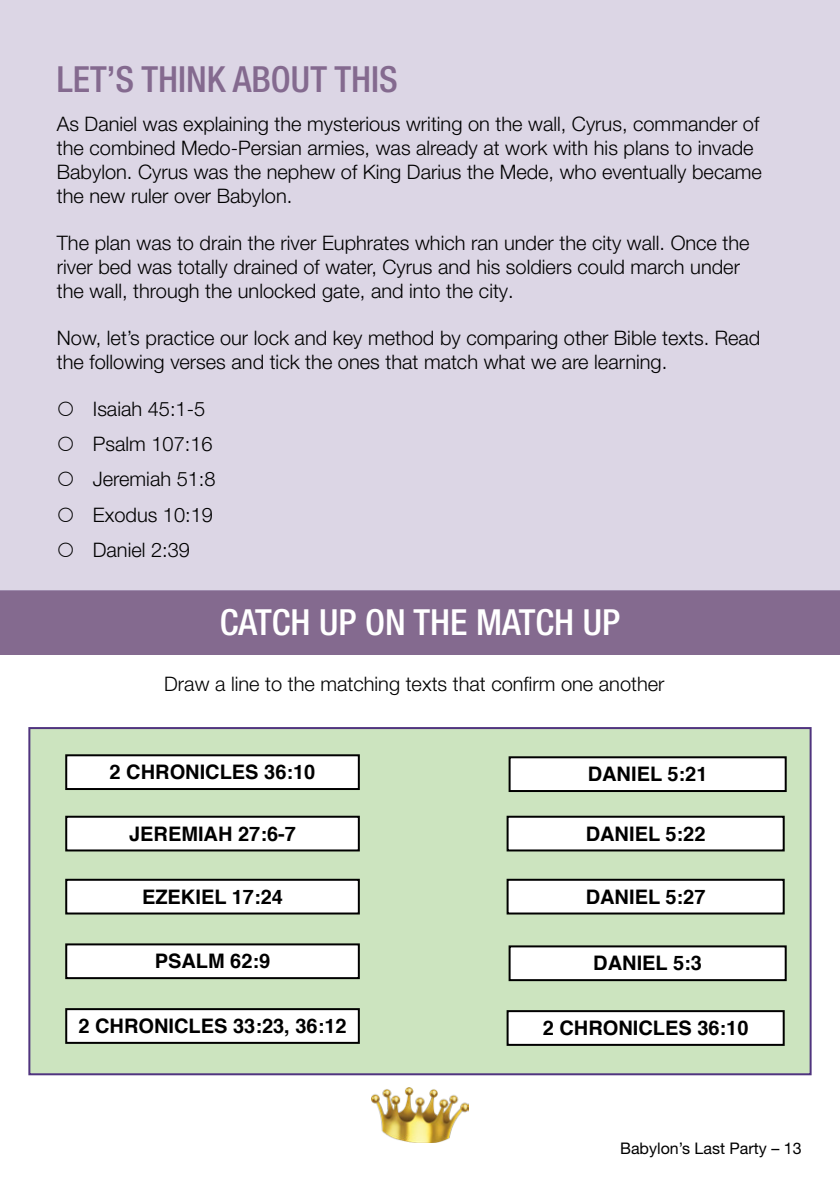
<style>
.page{position:relative;width:840px;height:1191px;background:#fff}
.page>*{position:absolute;margin:0;border:0;box-sizing:border-box;transform-origin:0 0}
.t1{font:500 condensed 36px "Helvetica Neue LT Pro";color:#846a8f}
.t2{font:500 condensed 36px "Helvetica Neue LT Pro";color:#fff}
.t3{font:300 20px/24px "Helvetica Neue LT Pro";color:#000}
.t4{font:700 20px "Helvetica";color:#000}
.t5{font:16px "Helvetica Neue LT Pro";color:#000}
</style>
<div class="page">
<img style="left:372px;top:1087px;width:96px;height:55px">
<div style="left:0;top:590px;width:839px;height:64px;background:#846a8f"></div>
<div style="left:0;top:0;width:839px;height:590px;background:#dcd6e5"></div>
<div style="left:28px;top:727px;width:783px;height:348px;background:#cce4bf;border:2px solid #50347f"></div>
<div style="left:66px;top:755px;width:292px;height:34px;background:#fff"></div>
<div style="left:65px;top:754px;width:294px;height:36px;border:2px solid #000"></div>
<div style="left:66px;top:816px;width:292px;height:34px;background:#fff"></div>
<div style="left:65px;top:815px;width:294px;height:36px;border:2px solid #000"></div>
<div style="left:507px;top:816px;width:276px;height:34px;background:#fff"></div>
<div style="left:506px;top:815px;width:278px;height:36px;border:2px solid #000"></div>
<div style="left:507px;top:879px;width:276px;height:34px;background:#fff"></div>
<div style="left:506px;top:878px;width:278px;height:36px;border:2px solid #000"></div>
<div style="left:66px;top:879px;width:292px;height:34px;background:#fff"></div>
<div style="left:65px;top:878px;width:294px;height:36px;border:2px solid #000"></div>
<div style="left:66px;top:944px;width:292px;height:34px;background:#fff"></div>
<div style="left:65px;top:943px;width:294px;height:36px;border:2px solid #000"></div>
<div style="left:66px;top:1009px;width:292px;height:33px;background:#fff"></div>
<div style="left:65px;top:1008px;width:294px;height:35px;border:2px solid #000"></div>
<div style="left:507px;top:1011px;width:276px;height:33px;background:#fff"></div>
<div style="left:506px;top:1010px;width:278px;height:35px;border:2px solid #000"></div>
<div style="left:509px;top:946px;width:276px;height:34px;background:#fff"></div>
<div style="left:508px;top:945px;width:278px;height:36px;border:2px solid #000"></div>
<div style="left:509px;top:757px;width:276px;height:34px;background:#fff"></div>
<div style="left:508px;top:756px;width:278px;height:36px;border:2px solid #000"></div>
<p class="t1" style="left:57px;top:58px;width:342px">LET’S THINK ABOUT THIS</p>
<p class="t3" style="left:57px;top:112px;width:706px">As Daniel was explaining the mysterious writing on the wall, Cyrus, commander of the combined Medo-Persian armies, was already at work with his plans to invade Babylon. Cyrus was the nephew of King Darius the Mede, who eventually became the new ruler over Babylon.</p>
<p class="t3" style="left:57px;top:230px;width:694px">The plan was to drain the river Euphrates which ran under the city wall. Once the river bed was totally drained of water, Cyrus and his soldiers could march under the wall, through the unlocked gate, and into the city.</p>
<p class="t3" style="left:57px;top:325px;width:704px">Now, let’s practice our lock and key method by comparing other Bible texts. Read the following verses and tick the ones that match what we are learning.</p>
<p class="t3" style="left:93px;top:396px;width:114px">Isaiah 45:1-5</p>
<p class="t3" style="left:93px;top:431px;width:121px">Psalm 107:16</p>
<p class="t3" style="left:93px;top:467px;width:124px">Jeremiah 51:8</p>
<p class="t3" style="left:93px;top:502px;width:122px">Exodus 10:19</p>
<p class="t3" style="left:93px;top:537px;width:99px">Daniel 2:39</p>
<p class="t2" style="left:220px;top:601px;width:402px">CATCH UP ON THE MATCH UP</p>
<p class="t3" style="left:164px;top:672px;width:501px">Draw a line to the matching texts that confirm one another</p>
<p class="t4" style="left:109px;top:756px;width:207px">2 CHRONICLES 36:10</p>
<p class="t4" style="left:587px;top:758px;width:121px">DANIEL 5:21</p>
<p class="t4" style="left:129px;top:817px;width:168px">JEREMIAH 27:6-7</p>
<p class="t4" style="left:585px;top:817px;width:121px">DANIEL 5:22</p>
<p class="t4" style="left:142px;top:880px;width:142px">EZEKIEL 17:24</p>
<p class="t4" style="left:585px;top:880px;width:121px">DANIEL 5:27</p>
<p class="t4" style="left:155px;top:945px;width:117px">PSALM 62:9</p>
<p class="t4" style="left:593px;top:947px;width:110px">DANIEL 5:3</p>
<p class="t4" style="left:78px;top:1010px;width:269px">2 CHRONICLES 33:23, 36:12</p>
<p class="t4" style="left:542px;top:1012px;width:207px">2 CHRONICLES 36:10</p>
<p class="t5" style="left:619px;top:1138px;width:183px">Babylon’s Last Party – 13</p>
</div>
